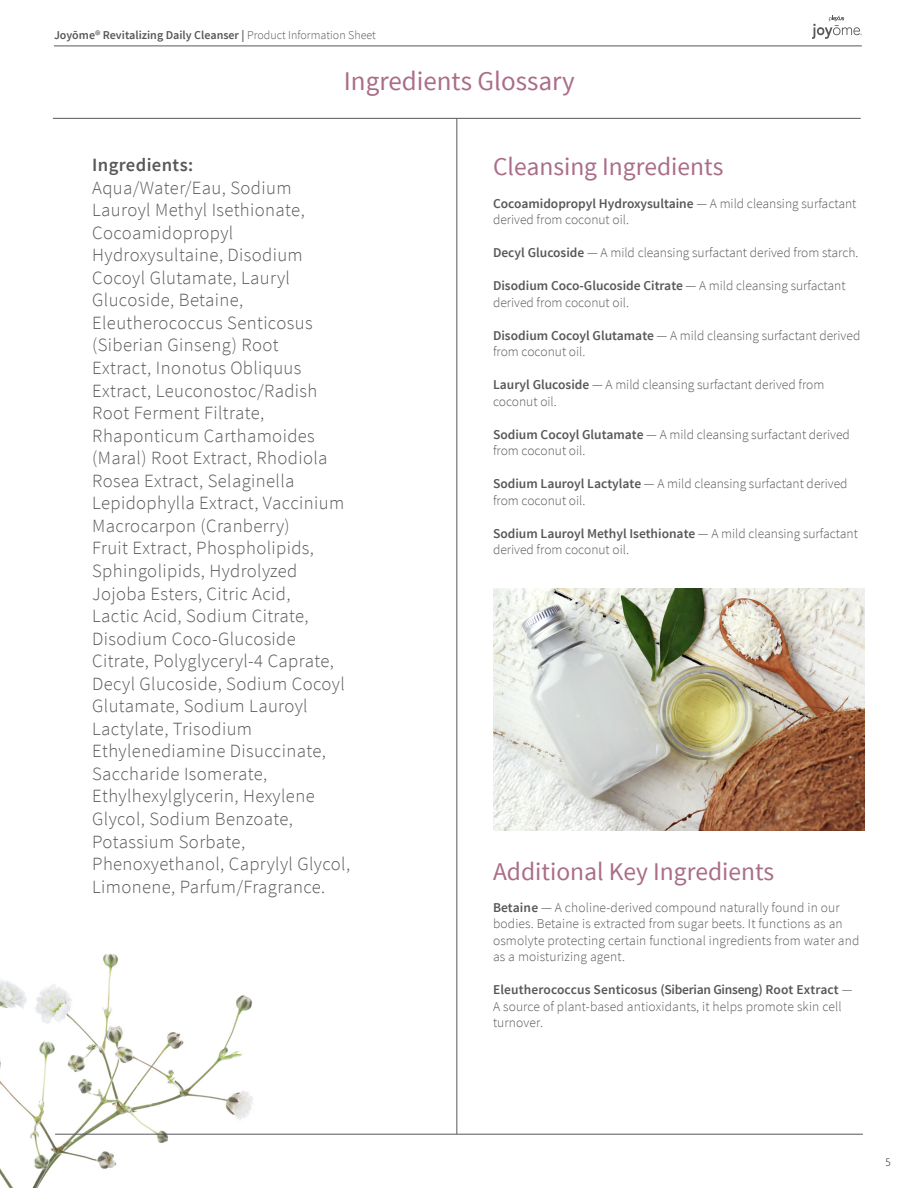
<style>
.page{position:relative;width:918px;height:1188px;background:#fff}
.page>*{position:absolute;margin:0;border:0;box-sizing:border-box;transform-origin:0 0}
.t1{font:27px "Source Sans Pro";color:#aa6d88}
.t2{font:25.5px "Source Sans Pro";color:#aa6d88}
.t3{font:300 18.6px/22.5px "Source Sans Pro";letter-spacing:.02em;color:#231f20}
.t4{font:600 18.6px "Source Sans Pro";letter-spacing:.02em;color:#231f20}
.t5{font:300 13.5px/16.5px "Source Sans Pro";color:#57585a}
.t6{font:600 12px "Source Sans Pro";color:#57585a}
.t7{font:300 12px "Agenda";color:#57585a}
.s1{font-weight:300}
.s2{font-weight:600}
</style>
<div class="page">
<img style="left:0;top:953px;width:293px;height:235px">
<hr style="left:53px;top:118px;width:808px;height:1px;background:#57585a">
<hr style="left:457px;top:119px;width:1px;height:1015px;background:#57585a">
<hr style="left:55px;top:1134px;width:808px;height:1px;background:#57585a">
<hr style="left:54px;top:46px;width:808px;height:1px;background:#57585a">
<img style="left:493px;top:589px;width:372px;height:242px">
<svg style="left:812px;top:16px;width:50px;height:23px"></svg>
<p class="t6" style="left:54px;top:28px;width:323px">Joyōme® Revitalizing Daily Cleanser | <span class="s1">Product Information Sheet</span></p>
<p class="t1" style="left:344px;top:65px;width:232px">Ingredients Glossary</p>
<h3 class="t4" style="left:92px;top:153px;width:103px">Ingredients:</h3>
<p class="t3" style="left:92px;top:176px;width:260px">Aqua/Water/Eau, Sodium<br>Lauroyl Methyl Isethionate,<br>Cocoamidopropyl<br>Hydroxysultaine, Disodium<br>Cocoyl Glutamate, Lauryl<br>Glucoside, Betaine,<br>Eleutherococcus Senticosus (Siberian Ginseng) Root<br>Extract, Inonotus Obliquus<br>Extract, Leuconostoc/Radish<br>Root Ferment Filtrate,<br>Rhaponticum Carthamoides (Maral) Root Extract, Rhodiola<br>Rosea Extract, Selaginella<br>Lepidophylla Extract, Vaccinium<br>Macrocarpon (Cranberry)<br>Fruit Extract, Phospholipids,<br>Sphingolipids, Hydrolyzed<br>Jojoba Esters, Citric Acid,<br>Lactic Acid, Sodium Citrate,<br>Disodium Coco-Glucoside<br>Citrate, Polyglyceryl-4 Caprate,<br>Decyl Glucoside, Sodium Cocoyl<br>Glutamate, Sodium Lauroyl<br>Lactylate, Trisodium<br>Ethylenediamine Disuccinate,<br>Saccharide Isomerate,<br>Ethylhexylglycerin, Hexylene<br>Glycol, Sodium Benzoate,<br>Potassium Sorbate,<br>Phenoxyethanol, Caprylyl Glycol,<br>Limonene, Parfum/Fragrance.</p>
<p class="t2" style="left:493px;top:150px;width:232px">Cleansing Ingredients</p>
<p class="t5" style="left:493px;top:195px;width:365px"><span class="s2">Cocoamidopropyl Hydroxysultaine</span> — A mild cleansing surfactant derived from coconut oil.</p>
<p class="t5" style="left:493px;top:244px;width:367px"><span class="s2">Decyl Glucoside</span> — A mild cleansing surfactant derived from starch.</p>
<p class="t5" style="left:493px;top:277px;width:354px"><span class="s2">Disodium Coco-Glucoside Citrate</span> — A mild cleansing surfactant derived from coconut oil.</p>
<p class="t5" style="left:493px;top:327px;width:369px"><span class="s2">Disodium Cocoyl Glutamate</span> — A mild cleansing surfactant derived from coconut oil.</p>
<p class="t5" style="left:493px;top:376px;width:333px"><span class="s2">Lauryl Glucoside</span> — A mild cleansing surfactant derived from coconut oil.</p>
<p class="t5" style="left:493px;top:426px;width:358px"><span class="s2">Sodium Cocoyl Glutamate</span> — A mild cleansing surfactant derived from coconut oil.</p>
<p class="t5" style="left:493px;top:475px;width:356px"><span class="s2">Sodium Lauroyl Lactylate</span> — A mild cleansing surfactant derived from coconut oil.</p>
<p class="t5" style="left:493px;top:525px;width:367px"><span class="s2">Sodium Lauroyl Methyl Isethionate</span> — A mild cleansing surfactant derived from coconut oil.</p>
<p class="t2" style="left:493px;top:856px;width:283px">Additional Key Ingredients</p>
<p class="t5" style="left:493px;top:899px;width:368px"><span class="s2">Betaine</span> — A choline-derived compound naturally found in our bodies. Betaine is extracted from sugar beets. It functions as an osmolyte protecting certain functional ingredients from water and as a moisturizing agent.</p>
<p class="t5" style="left:493px;top:982px;width:361px"><span class="s2">Eleutherococcus Senticosus (Siberian Ginseng) Root Extract</span> —<br>A source of plant-based antioxidants, it helps promote skin cell turnover.</p>
<p class="t7" style="left:886px;top:1155px;width:7px">5</p>
</div>
